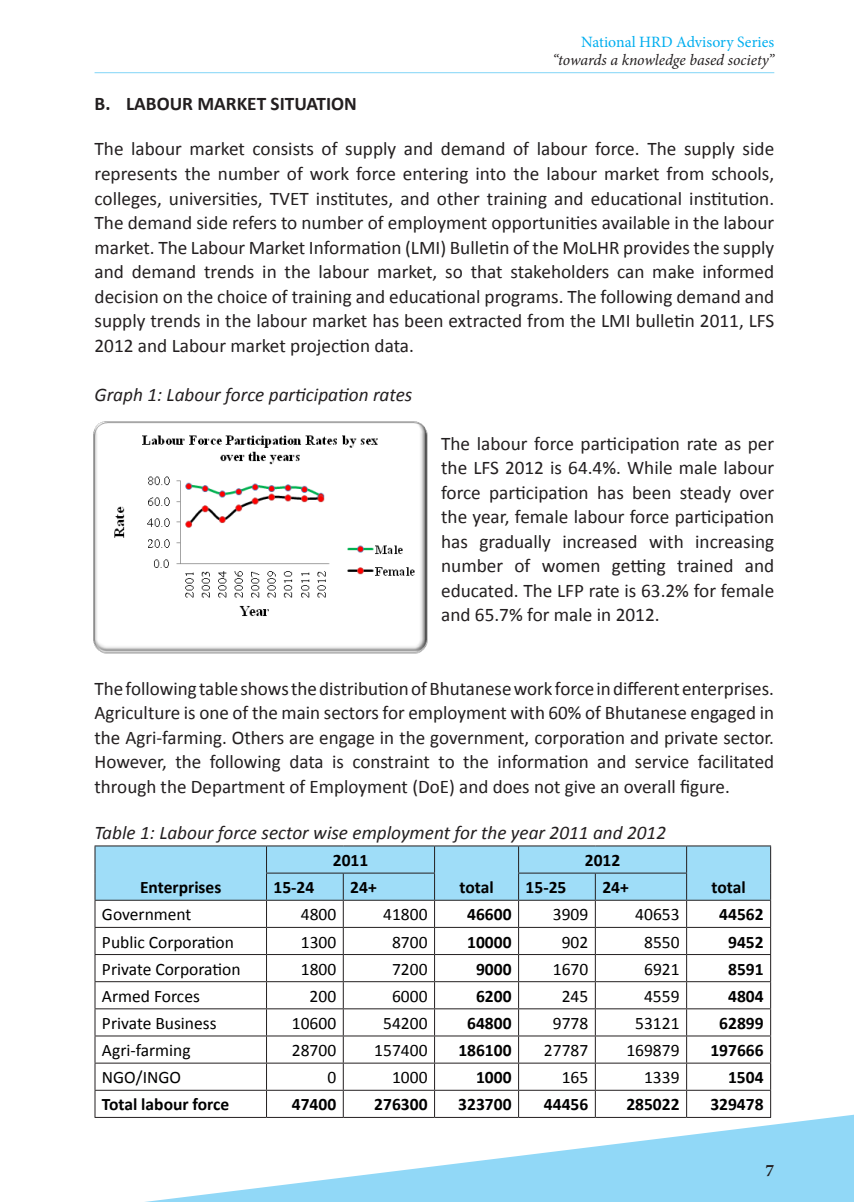
<style>
.page{position:relative;width:854px;height:1202px;background:#fff}
.page>*{position:absolute;margin:0;border:0;box-sizing:border-box;transform-origin:0 0}
.t1{font:19.25px/24.5px "Calibri";color:#231f20;text-align:justify}
.t2{font:italic 19.25px "Calibri";color:#231f20}
.t3{font:700 19.25px "Calibri";color:#231f20}
.t4{font:17.5px "Calibri";color:#000}
.t5{font:700 17.5px "Calibri";color:#000}
.t6{font:700 17.5px "Minion Pro";color:#231f20}
.t7{font:italic 15.75px "Minion Pro";letter-spacing:-.005em;color:#231f20}
.t8{font:15.75px "Minion Pro";color:#00aeef}
</style>
<div class="page">
<svg style="left:94px;top:1112px;width:760px;height:89px"></svg>
<hr style="left:95px;top:72px;width:679px;height:1px;background:#82d5f7">
<hr style="left:95px;top:1116px;width:171px;height:1px;background:#231f20">
<hr style="left:266px;top:1116px;width:77px;height:1px;background:#231f20">
<hr style="left:343px;top:1116px;width:91px;height:1px;background:#231f20">
<hr style="left:434px;top:1116px;width:84px;height:1px;background:#231f20">
<hr style="left:518px;top:1116px;width:77px;height:1px;background:#231f20">
<hr style="left:595px;top:1116px;width:91px;height:1px;background:#231f20">
<hr style="left:686px;top:1116px;width:85px;height:1px;background:#231f20">
<svg style="left:95px;top:845px;width:676px;height:271px"></svg>
<hr style="left:95px;top:899px;width:171px;height:1px;background:#231f20">
<img style="left:93px;top:421px;width:335px;height:232px">
<svg style="left:847px;top:1195px;width:7px;height:7px"></svg>
<p class="t8" style="left:581px;top:31px;width:195px">National HRD Advisory Series</p>
<p class="t7" style="left:552px;top:50px;width:223px">“towards a knowledge based society”</p>
<p class="t3" style="left:95px;top:91px;width:264px">B. LABOUR MARKET SITUATION</p>
<p class="t1" style="left:95px;top:137px;width:681px">The labour market consists of supply and demand of labour force. The supply side represents the number of work force entering into the labour market from schools, colleges, universities, TVET institutes, and other training and educational institution.<br>The demand side refers to number of employment opportunities available in the labour market. The Labour Market Information (LMI) Bulletin of the MoLHR provides the supply and demand trends in the labour market, so that stakeholders can make informed decision on the choice of training and educational programs. The following demand and supply trends in the labour market has been extracted from the LMI bulletin 2011, LFS 2012 and Labour market projection data.</p>
<p class="t2" style="left:95px;top:381px;width:319px">Graph 1: Labour force participation rates</p>
<p class="t1" style="left:441px;top:431px;width:335px">The labour force participation rate as per the LFS 2012 is 64.4%. While male labour force participation has been steady over the year, female labour force participation has gradually increased with increasing number of women getting trained and educated. The LFP rate is 63.2% for female and 65.7% for male in 2012.</p>
<p class="t1" style="left:95px;top:676px;width:681px">The following table shows the distribution of Bhutanese work force in different enterprises.<br>Agriculture is one of the main sectors for employment with 60% of Bhutanese engaged in the Agri-farming. Others are engage in the government, corporation and private sector.<br>However, the following data is constraint to the information and service facilitated through the Department of Employment (DoE) and does not give an overall figure.</p>
<p class="t2" style="left:95px;top:818px;width:573px">Table 1: Labour force sector wise employment for the year 2011 and 2012</p>
<p class="t5" style="left:140px;top:876px;width:83px">Enterprises</p>
<p class="t5" style="left:333px;top:848px;width:37px">2011</p>
<p class="t5" style="left:585px;top:848px;width:37px">2012</p>
<p class="t5" style="left:273px;top:876px;width:42px">15-24</p>
<p class="t5" style="left:350px;top:876px;width:28px">24+</p>
<p class="t5" style="left:525px;top:876px;width:42px">15-25</p>
<p class="t5" style="left:602px;top:876px;width:28px">24+</p>
<p class="t5" style="left:711px;top:876px;width:36px">total</p>
<p class="t5" style="left:459px;top:876px;width:36px">total</p>
<p class="t4" style="left:102px;top:903px;width:91px">Government</p>
<p class="t4" style="left:301px;top:903px;width:37px">4800</p>
<p class="t4" style="left:383px;top:903px;width:46px">41800</p>
<p class="t5" style="left:467px;top:903px;width:46px">46600</p>
<p class="t4" style="left:553px;top:903px;width:37px">3909</p>
<p class="t4" style="left:635px;top:903px;width:46px">40653</p>
<p class="t5" style="left:719px;top:903px;width:46px">44562</p>
<p class="t4" style="left:102px;top:930px;width:134px">Public Corporation</p>
<p class="t4" style="left:301px;top:930px;width:37px">1300</p>
<p class="t4" style="left:392px;top:930px;width:37px">8700</p>
<p class="t5" style="left:467px;top:930px;width:46px">10000</p>
<p class="t4" style="left:562px;top:930px;width:28px">902</p>
<p class="t4" style="left:644px;top:930px;width:37px">8550</p>
<p class="t5" style="left:728px;top:930px;width:37px">9452</p>
<p class="t4" style="left:102px;top:957px;width:140px">Private Corporation</p>
<p class="t4" style="left:301px;top:957px;width:37px">1800</p>
<p class="t4" style="left:392px;top:957px;width:37px">7200</p>
<p class="t5" style="left:476px;top:957px;width:37px">9000</p>
<p class="t4" style="left:553px;top:957px;width:37px">1670</p>
<p class="t4" style="left:644px;top:957px;width:37px">6921</p>
<p class="t5" style="left:728px;top:957px;width:37px">8591</p>
<p class="t4" style="left:102px;top:984px;width:99px">Armed Forces</p>
<p class="t4" style="left:310px;top:984px;width:28px">200</p>
<p class="t4" style="left:392px;top:984px;width:37px">6000</p>
<p class="t5" style="left:476px;top:984px;width:37px">6200</p>
<p class="t4" style="left:562px;top:984px;width:28px">245</p>
<p class="t4" style="left:644px;top:984px;width:37px">4559</p>
<p class="t5" style="left:728px;top:984px;width:37px">4804</p>
<p class="t4" style="left:102px;top:1011px;width:116px">Private Business</p>
<p class="t4" style="left:292px;top:1011px;width:46px">10600</p>
<p class="t4" style="left:383px;top:1011px;width:46px">54200</p>
<p class="t5" style="left:467px;top:1011px;width:46px">64800</p>
<p class="t4" style="left:553px;top:1011px;width:37px">9778</p>
<p class="t4" style="left:635px;top:1011px;width:46px">53121</p>
<p class="t5" style="left:719px;top:1011px;width:46px">62899</p>
<p class="t4" style="left:102px;top:1038px;width:90px">Agri-farming</p>
<p class="t4" style="left:292px;top:1038px;width:46px">28700</p>
<p class="t4" style="left:374px;top:1038px;width:55px">157400</p>
<p class="t5" style="left:458px;top:1038px;width:55px">186100</p>
<p class="t4" style="left:544px;top:1038px;width:46px">27787</p>
<p class="t4" style="left:626px;top:1038px;width:55px">169879</p>
<p class="t5" style="left:710px;top:1038px;width:55px">197666</p>
<p class="t4" style="left:102px;top:1066px;width:81px">NGO/INGO</p>
<p class="t4" style="left:327px;top:1066px;width:10px">0</p>
<p class="t4" style="left:392px;top:1066px;width:37px">1000</p>
<p class="t5" style="left:476px;top:1065px;width:37px">1000</p>
<p class="t4" style="left:562px;top:1066px;width:28px">165</p>
<p class="t4" style="left:644px;top:1066px;width:37px">1339</p>
<p class="t5" style="left:728px;top:1065px;width:37px">1504</p>
<p class="t5" style="left:102px;top:1093px;width:129px">Total labour force</p>
<p class="t5" style="left:292px;top:1093px;width:46px">47400</p>
<p class="t5" style="left:374px;top:1093px;width:55px">276300</p>
<p class="t5" style="left:458px;top:1093px;width:55px">323700</p>
<p class="t5" style="left:544px;top:1093px;width:46px">44456</p>
<p class="t5" style="left:626px;top:1093px;width:55px">285022</p>
<p class="t5" style="left:710px;top:1093px;width:55px">329478</p>
<p class="t6" style="left:765px;top:1157px;width:10px">7</p>
</div>
